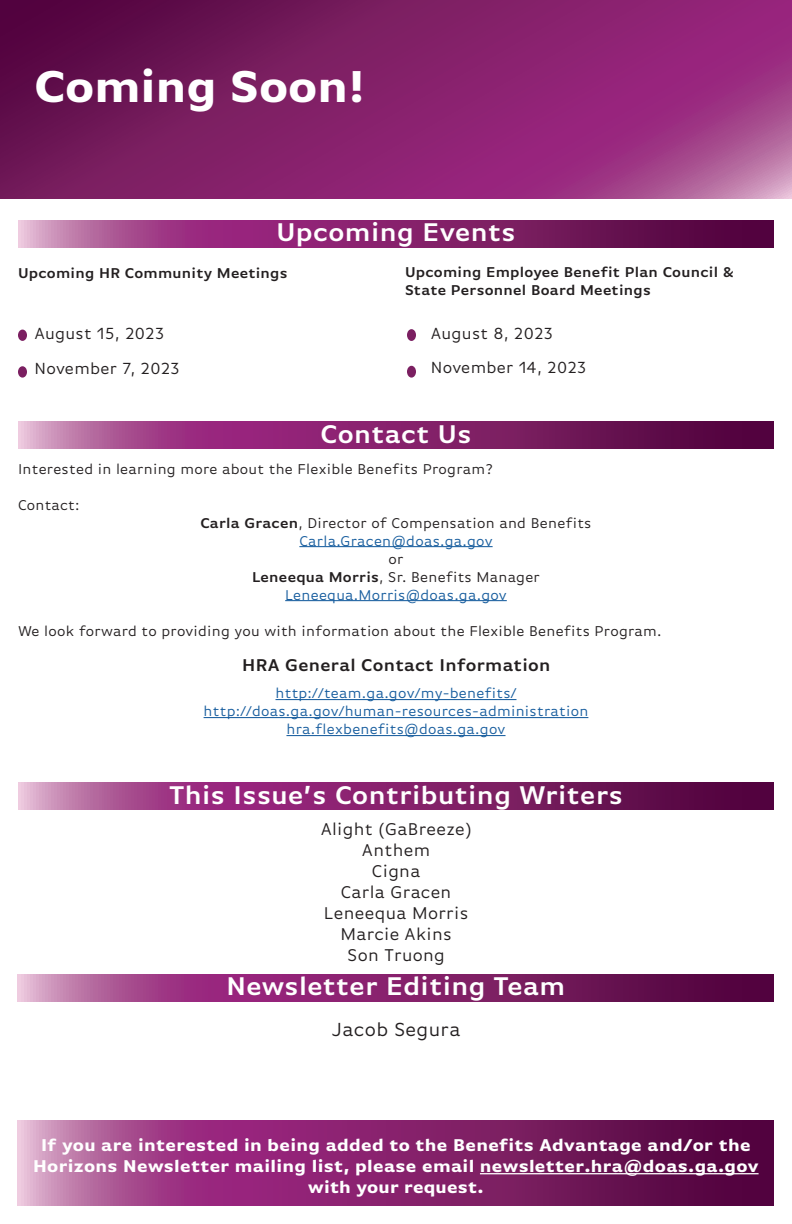
<style>
.page{position:relative;width:792px;height:1224px;background:#fff}
.page>*{position:absolute;margin:0;border:0;box-sizing:border-box;transform-origin:0 0}
.t1{font:700 47px "Basic Gothic Pro";color:#fff}
.t2{font:600 27px "Basic Gothic Pro";letter-spacing:.015em;color:#fff}
.t3{font:20px "Basic Gothic Pro";letter-spacing:.015em;color:#231f20}
.t4{font:700 18px/21px "Basic Gothic Pro";letter-spacing:.015em;color:#fff;text-align:center}
.t5{font:18px "Basic Gothic Pro";letter-spacing:.015em;color:#231f20}
.t6{font:600 18px "Basic Gothic Pro";letter-spacing:.015em;color:#231f20}
.t7{font:17px "Basic Gothic Pro";letter-spacing:.015em;color:#231f20}
.t8{font:15px "Basic Gothic Pro";letter-spacing:.015em;color:#231f20}
.t9{font:15px "Basic Gothic Pro";letter-spacing:.015em;color:#175d9e}
.t10{font:600 15px/18px "Basic Gothic Pro";letter-spacing:.015em;color:#231f20}
.s1{font-weight:600}
</style>
<div class="page">
<svg style="left:18px;top:220px;width:756px;height:27px;background:#872b6f"></svg>
<div style="left:18px;top:330px;width:9px;height:11px;background:#7b1f61;border-radius:50%"></div>
<div style="left:18px;top:366px;width:9px;height:12px;background:#7b1f61;border-radius:50%"></div>
<div style="left:407px;top:329px;width:9px;height:12px;background:#7b1f61;border-radius:50%"></div>
<div style="left:407px;top:366px;width:9px;height:12px;background:#7b1f61;border-radius:50%"></div>
<svg style="left:18px;top:422px;width:756px;height:27px;background:#872b6f"></svg>
<hr style="left:299px;top:546px;width:194px;height:1px;background:#175d9e">
<hr style="left:285px;top:600px;width:222px;height:1px;background:#175d9e">
<hr style="left:276px;top:699px;width:240px;height:1px;background:#175d9e">
<hr style="left:204px;top:717px;width:384px;height:1px;background:#175d9e">
<hr style="left:286px;top:735px;width:220px;height:1px;background:#175d9e">
<svg style="left:18px;top:783px;width:756px;height:27px;background:#872b6f"></svg>
<svg style="left:18px;top:1120px;width:756px;height:86px;background:#872c6f"></svg>
<hr style="left:480px;top:1173px;width:279px;height:1px;background:#fff">
<svg style="left:0;top:0;width:792px;height:198px;background:#84226b"></svg>
<svg style="left:18px;top:974px;width:756px;height:27px;background:#872b6f"></svg>
<p class="t1" style="left:35px;top:58px;width:331px">Coming Soon!</p>
<p class="t2" style="left:276px;top:217px;width:241px">Upcoming Events</p>
<p class="t10" style="left:18px;top:264px;width:271px">Upcoming HR Community Meetings</p>
<p class="t10" style="left:405px;top:263px;width:330px">Upcoming Employee Benefit Plan Council &amp;<br>State Personnel Board Meetings</p>
<p class="t7" style="left:431px;top:324px;width:124px">August 8, 2023</p>
<p class="t7" style="left:431px;top:358px;width:157px">November 14, 2023</p>
<p class="t7" style="left:35px;top:324px;width:131px">August 15, 2023</p>
<p class="t7" style="left:35px;top:359px;width:147px">November 7, 2023</p>
<p class="t2" style="left:321px;top:418px;width:152px">Contact Us</p>
<p class="t8" style="left:18px;top:460px;width:477px">Interested in learning more about the Flexible Benefits Program?</p>
<p class="t8" style="left:18px;top:496px;width:63px">Contact:</p>
<p class="t8" style="left:200px;top:514px;width:393px"><span class="s1">Carla Gracen</span>, Director of Compensation and Benefits</p>
<p class="t9" style="left:299px;top:532px;width:195px">Carla.Gracen@doas.ga.gov</p>
<p class="t8" style="left:389px;top:550px;width:16px">or</p>
<p class="t8" style="left:252px;top:568px;width:289px"><span class="s1">Leneequa Morris</span>, Sr. Benefits Manager</p>
<p class="t9" style="left:285px;top:586px;width:223px">Leneequa.Morris@doas.ga.gov</p>
<p class="t8" style="left:18px;top:622px;width:645px">We look forward to providing you with information about the Flexible Benefits Program.</p>
<p class="t6" style="left:242px;top:655px;width:310px">HRA General Contact Information</p>
<p class="t9" style="left:276px;top:685px;width:242px">http://team.ga.gov/my-benefits/</p>
<p class="t9" style="left:204px;top:703px;width:386px">http://doas.ga.gov/human-resources-administration</p>
<p class="t9" style="left:286px;top:721px;width:221px">hra.flexbenefits@doas.ga.gov</p>
<p class="t2" style="left:169px;top:779px;width:455px">This Issue’s Contributing Writers</p>
<p class="t5" style="left:321px;top:819px;width:153px">Alight (GaBreeze)</p>
<p class="t5" style="left:362px;top:840px;width:70px">Anthem</p>
<p class="t5" style="left:372px;top:861px;width:50px">Cigna</p>
<p class="t5" style="left:341px;top:882px;width:112px">Carla Gracen</p>
<p class="t5" style="left:324px;top:903px;width:146px">Leneequa Morris</p>
<p class="t5" style="left:340px;top:924px;width:113px">Marcie Akins</p>
<p class="t5" style="left:348px;top:945px;width:99px">Son Truong</p>
<p class="t2" style="left:226px;top:971px;width:340px">Newsletter Editing Team</p>
<p class="t3" style="left:332px;top:1018px;width:130px">Jacob Segura</p>
<p class="t4" style="left:33px;top:1135px;width:727px">If you are interested in being added to the Benefits Advantage and/or the<br>Horizons Newsletter mailing list, please email newsletter.hra@doas.ga.gov with your request.</p>
</div>
